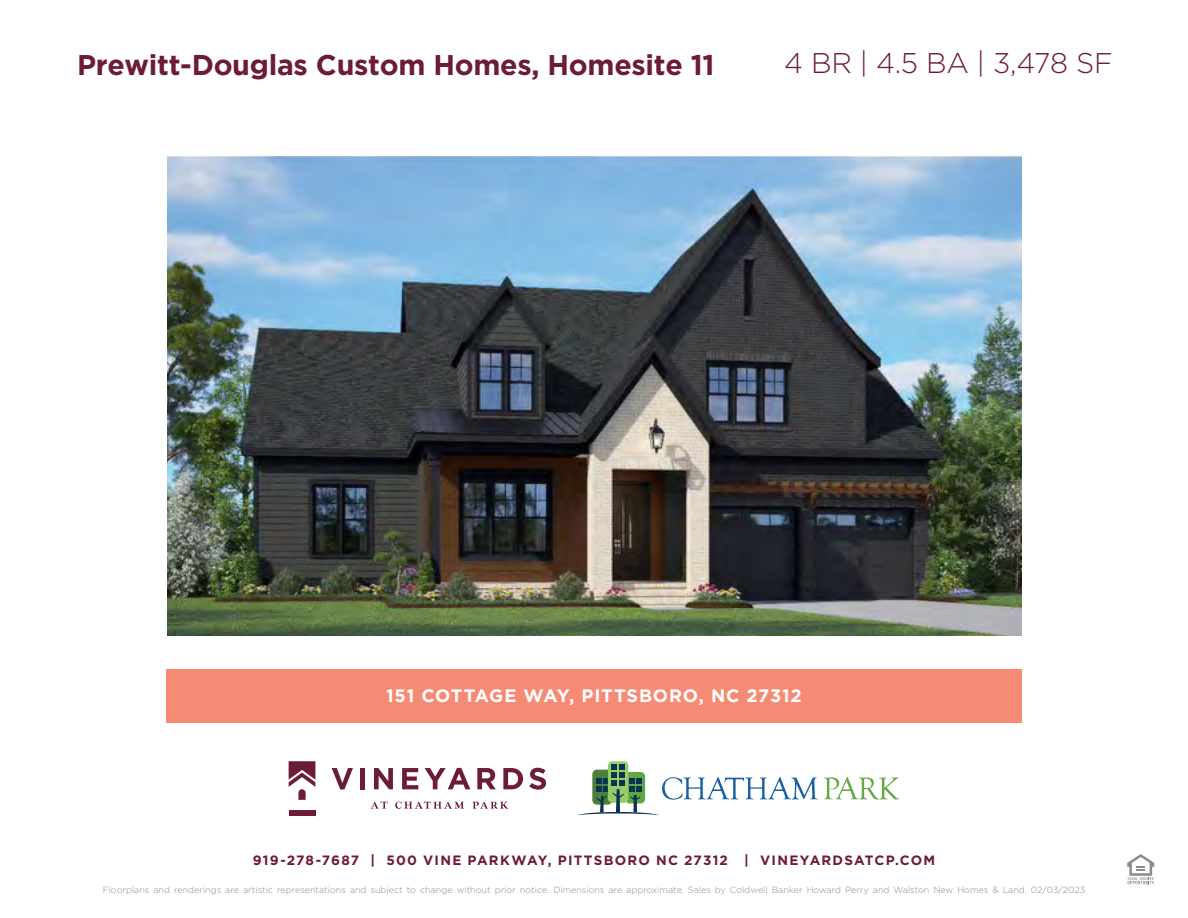
<style>
.page{position:relative;width:1188px;height:918px;background:#fff}
.page>*{position:absolute;margin:0;border:0;box-sizing:border-box;transform-origin:0 0}
.t1{font:700 28.5px "Gotham";letter-spacing:-.01em;color:#6c1b38}
.t2{font:300 28.5px "Gotham";letter-spacing:-.01em;color:#6c1b38}
.t3{font:700 18px "Gotham";letter-spacing:.045em;color:#fff}
.t4{font:700 13.5px "Gotham";letter-spacing:.09em;color:#6c1b38}
.t5{font:300 9px "Gotham";color:#8a8c8f}
</style>
<div class="page">
<div style="left:608px;top:761px;width:20px;height:42px;background:linear-gradient(to right,#98cc66,#98cc66);border-radius:5px"></div>
<svg style="left:824px;top:777px;width:75px;height:23px"></svg>
<svg style="left:578px;top:765px;width:240px;height:50px"></svg>
<svg style="left:332px;top:768px;width:21px;height:21px"></svg>
<div style="left:360px;top:768px;width:5px;height:21px;background:#6c1b38"></div>
<svg style="left:374px;top:768px;width:19px;height:21px"></svg>
<svg style="left:402px;top:768px;width:16px;height:21px"></svg>
<svg style="left:425px;top:768px;width:45px;height:21px"></svg>
<svg style="left:477px;top:768px;width:19px;height:21px"></svg>
<svg style="left:503px;top:768px;width:20px;height:21px"></svg>
<svg style="left:529px;top:768px;width:17px;height:22px"></svg>
<svg style="left:371px;top:802px;width:17px;height:7px"></svg>
<svg style="left:395px;top:802px;width:69px;height:7px"></svg>
<svg style="left:472px;top:802px;width:36px;height:7px"></svg>
<svg style="left:289px;top:761px;width:26px;height:39px"></svg>
<div style="left:289px;top:810px;width:26px;height:5px;background:#6c1b38"></div>
<svg style="left:1127px;top:854px;width:27px;height:30px"></svg>
<div style="left:166px;top:669px;width:856px;height:54px;background:#f58b75"></div>
<img style="left:167px;top:157px;width:855px;height:478px">
<p class="t1" style="left:77px;top:46px;width:639px">Prewitt-Douglas Custom Homes, Homesite 11</p>
<p class="t2" style="left:784px;top:45px;width:330px">4 BR | 4.5 BA | 3,478 SF</p>
<p class="t3" style="left:386px;top:684px;width:417px">151 COTTAGE WAY, PITTSBORO, NC 27312</p>
<h3 class="t4" style="left:253px;top:851px;width:684px">919-278-7687 | 500 VINE PARKWAY, PITTSBORO NC 27312 | VINEYARDSATCP.COM</h3>
<p class="t5" style="left:103px;top:884px;width:984px">Floorplans and renderings are artistic representations and subject to change without prior notice. Dimensions are approximate. Sales by Coldwell Banker Howard Perry and Walston New Homes &amp; Land. 02/03/2023</p>
</div>
